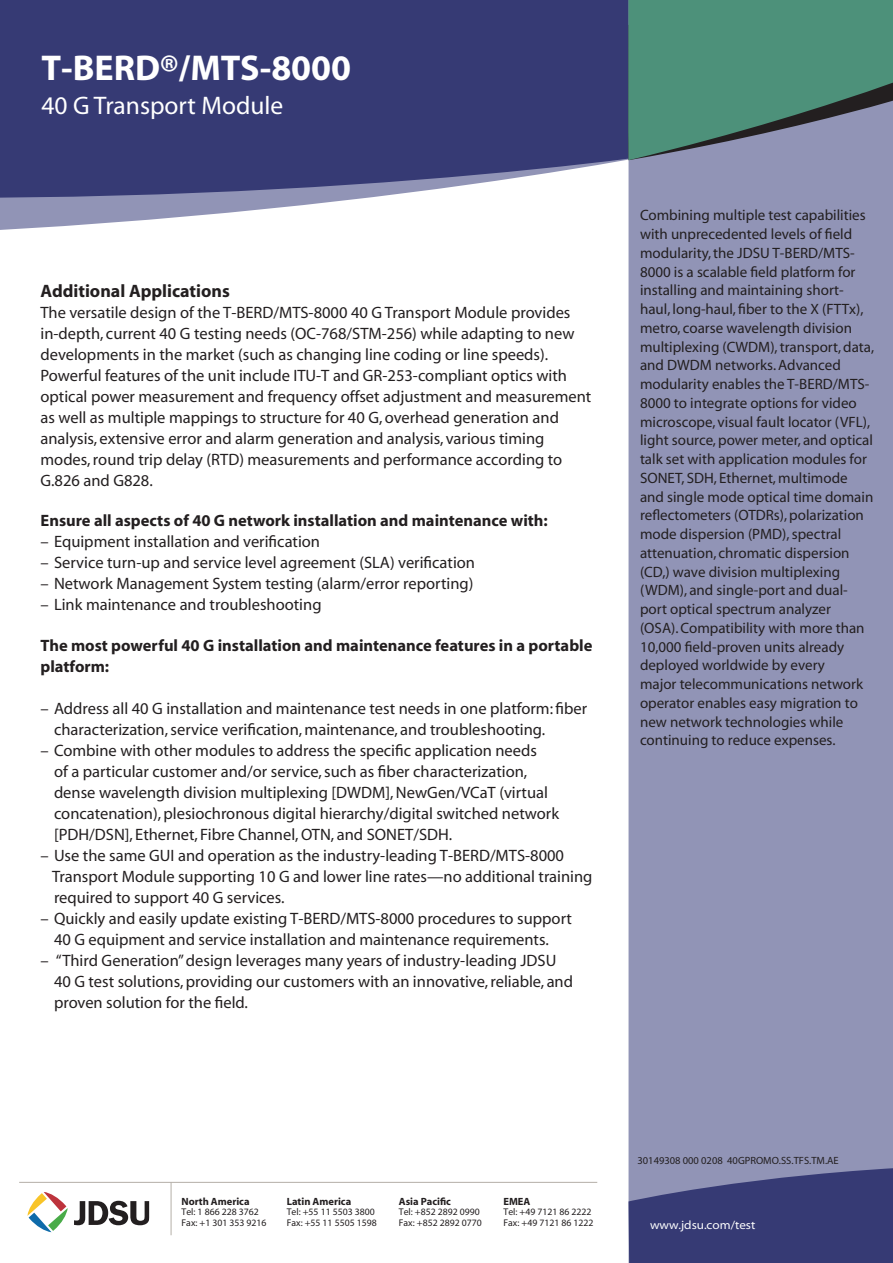
<style>
.page{position:relative;width:893px;height:1263px;background:#fff}
.page>*{position:absolute;margin:0;border:0;box-sizing:border-box;transform-origin:0 0}
.t1{font:700 36px "Myriad";color:#fff}
.t2{font:25.5px "Myriad";color:#fff}
.t3{font:700 18px "Myriad";color:#231f20}
.t4{font:16.5px/21px "Myriad";color:#231f20}
.t5{font:700 16.5px/21px "Myriad";color:#231f20}
.t6{font:15px/18.8px "Myriad";color:#231f20}
.t7{font:12px "Myriad MM 400 700";color:#fff}
.t8{font:10.5px "Myriad MM 700 600";color:#231f20}
.t9{font:10.5px "Myriad MM 400 600";color:#231f20}
.t10{font:9.75px/10.5px "Myriad MM 400 600";color:#231f20}
</style>
<div class="page">
<svg style="left:0;top:0;width:626px;height:230px;fill:#363a74"></svg>
<div style="left:628px;top:0;width:265px;height:1263px;background:#9194b6"></div>
<svg style="left:628px;top:1166px;width:265px;height:97px"></svg>
<hr style="left:19px;top:1182px;width:578px;height:1px;background:#b4afa7">
<svg style="left:27px;top:1192px;width:41px;height:40px"></svg>
<svg style="left:74px;top:1201px;width:75px;height:24px"></svg>
<hr style="left:171px;top:1182px;width:1px;height:53px;background:#b4afa7">
<svg style="left:586px;top:0;width:307px;height:160px;fill:#4d917a"></svg>
<h1 class="t1" style="left:41px;top:49px;width:311px">T-BERD®/MTS-8000</h1>
<h2 class="t2" style="left:41px;top:93px;width:243px">40 G Transport Module</h2>
<p class="t3" style="left:41px;top:281px;width:191px">Additional Applications</p>
<p class="t4" style="left:41px;top:302px;width:552px">The versatile design of the T-BERD/MTS-8000 40 G Transport Module provides in-depth, current 40 G testing needs (OC-768/STM-256) while adapting to new developments in the market (such as changing line coding or line speeds).<br>Powerful features of the unit include ITU-T and GR-253-compliant optics with optical power measurement and frequency offset adjustment and measurement as well as multiple mappings to structure for 40 G, overhead generation and analysis, extensive error and alarm generation and analysis, various timing modes, round trip delay (RTD) measurements and performance according to G.826 and G828.</p>
<p class="t5" style="left:41px;top:511px;width:509px">Ensure all aspects of 40 G network installation and maintenance with:</p>
<p class="t4" style="left:41px;top:532px;width:281px">– Equipment installation and verification</p>
<p class="t4" style="left:41px;top:553px;width:436px">– Service turn-up and service level agreement (SLA) verification</p>
<p class="t4" style="left:41px;top:574px;width:434px">– Network Management System testing (alarm/error reporting)</p>
<p class="t4" style="left:41px;top:595px;width:283px">– Link maintenance and troubleshooting</p>
<p class="t5" style="left:41px;top:636px;width:553px">The most powerful 40 G installation and maintenance features in a portable platform:</p>
<p class="t4" style="left:54px;top:699px;width:535px;text-indent:-13px">– Address all 40 G installation and maintenance test needs in one platform: fiber characterization, service verification, maintenance, and troubleshooting.</p>
<p class="t4" style="left:54px;top:741px;width:507px;text-indent:-13px">– Combine with other modules to address the specific application needs<br>of a particular customer and/or service, such as fiber characterization, dense wavelength division multiplexing [DWDM], NewGen/VCaT (virtual concatenation), plesiochronous digital hierarchy/digital switched network [PDH/DSN], Ethernet, Fibre Channel, OTN, and SONET/SDH.</p>
<p class="t4" style="left:52px;top:846px;width:542px;text-indent:-12px">– Use the same GUI and operation as the industry-leading T-BERD/MTS-8000<br>Transport Module supporting 10 G and lower line rates—no additional training required to support 40 G services.</p>
<p class="t4" style="left:40px;top:909px;width:533px;text-align:center">– Quickly and easily update existing T-BERD/MTS-8000 procedures to support<br>40 G equipment and service installation and maintenance requirements.</p>
<p class="t4" style="left:54px;top:951px;width:521px;text-indent:-13px">– “Third Generation” design leverages many years of industry-leading JDSU<br>40 G test solutions, providing our customers with an innovative, reliable, and proven solution for the field.</p>
<p class="t6" style="left:640px;top:207px;width:236px">Combining multiple test capabilities with unprecedented levels of field modularity, the JDSU T-BERD/MTS-8000 is a scalable field platform for installing and maintaining short&shy;haul, long-haul, fiber to the X (FTTx), metro, coarse wavelength division multiplexing (CWDM), transport, data, and DWDM networks. Advanced modularity enables the T-BERD/MTS-8000 to integrate options for video microscope, visual fault locator (VFL), light source, power meter, and optical talk set with application modules for SONET, SDH, Ethernet, multimode and single mode optical time domain reflectometers (OTDRs), polarization mode dispersion (PMD), spectral attenuation, chromatic dispersion (CD,) wave division multiplexing (WDM), and single-port and dual&shy;port optical spectrum analyzer<br>(OSA). Compatibility with more than 10,000 field-proven units already deployed worldwide by every<br>major telecommunications network operator enables easy migration to new network technologies while continuing to reduce expenses.</p>
<p class="t8" style="left:182px;top:1196px;width:70px">North America</p>
<p class="t10" style="left:182px;top:1207px;width:87px">Tel: 1 866 228 3762<br>Fax: +1 301 353 9216</p>
<p class="t8" style="left:287px;top:1196px;width:66px">Latin America</p>
<p class="t10" style="left:287px;top:1207px;width:92px">Tel: +55 11 5503 3800<br>Fax: +55 11 5505 1598</p>
<p class="t8" style="left:399px;top:1196px;width:54px">Asia Pacific</p>
<p class="t10" style="left:399px;top:1207px;width:85px">Tel: +852 2892 0990<br>Fax: +852 2892 0770</p>
<p class="t8" style="left:503px;top:1196px;width:28px">EMEA</p>
<p class="t10" style="left:503px;top:1207px;width:92px">Tel: +49 7121 86 2222<br>Fax: +49 7121 86 1222</p>
<p class="t9" style="left:637px;top:1155px;width:203px">30149308 000 0208 40GPROMO.SS.TFS.TM.AE</p>
<p class="t7" style="left:650px;top:1219px;width:107px">www.jdsu.com/test</p>
</div>
